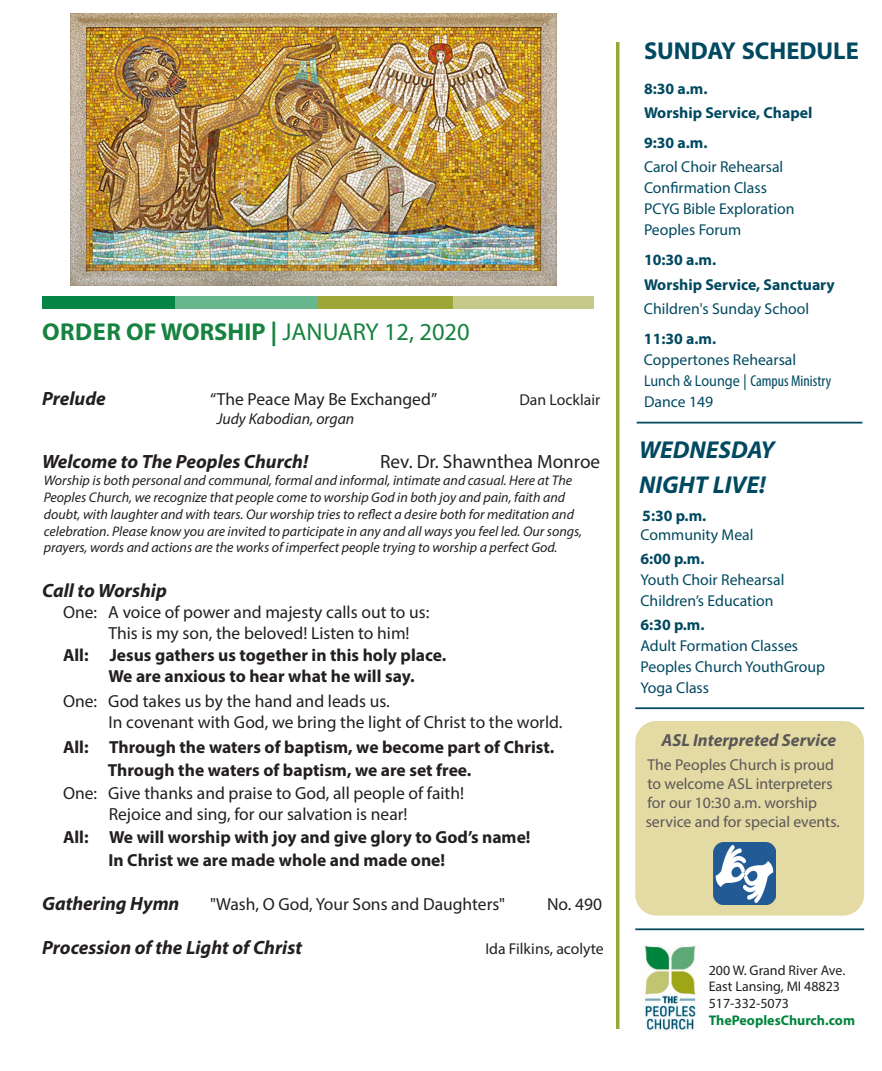
<style>
.page{position:relative;width:882px;height:1071px;background:#fff}
.page>*{position:absolute;margin:0;border:0;box-sizing:border-box;transform-origin:0 0}
.t1{font:700 24.5px "Myriad Pro";color:#178340}
.t2{font:italic 700 24.5px "Myriad Pro";color:#004960}
.t3{font:700 24.5px "Myriad Pro";color:#004960}
.t4{font:italic 700 19.25px "Myriad Pro";color:#231f20}
.t5{font:19.25px "Myriad Pro";color:#231f20}
.t6{font:17.5px "Myriad Pro";color:#231f20}
.t7{font:700 17.5px "Myriad Pro";color:#231f20}
.t8{font:italic 700 17.5px "Myriad Pro";color:#231f20}
.t9{font:15.75px "Myriad Pro";color:#004960}
.t10{font:15.75px/18.9px "Myriad Pro";color:#231f20}
.t11{font:700 15.75px "Myriad Pro";color:#004960}
.t12{font:condensed 15.75px "Myriad Pro";color:#004960}
.t13{font:italic 15.75px "Myriad Pro";color:#231f20}
.t14{font:15.75px "Myriad Pro";color:#004961}
.t15{font:italic 14px "Myriad Pro";color:#231f20}
.t16{font:14px "Myriad Pro";color:#231f20}
.t17{font:700 14px "Myriad Pro";color:#00843d}
.s1{font-weight:400}
.s2{color:#004960}
.s3{font-stretch:normal}
</style>
<div class="page">
<svg style="left:616px;top:42px;width:4px;height:987px;background:#a7b150"></svg>
<div style="left:42px;top:296px;width:134px;height:13px;background:#038644"></div>
<div style="left:453px;top:296px;width:141px;height:13px;background:#c5ca88"></div>
<div style="left:175px;top:296px;width:143px;height:13px;background:#68b68e"></div>
<div style="left:318px;top:296px;width:135px;height:13px;background:#9ea637"></div>
<div style="left:635px;top:721px;width:229px;height:195px;background:#e4daa4;border-radius:21px"></div>
<img style="left:710px;top:842px;width:69px;height:74px">
<hr style="left:635px;top:707px;width:229px;height:2px;background:#00485f">
<hr style="left:637px;top:422px;width:225px;height:2px;background:#00485f">
<img style="left:644px;top:946px;width:52px;height:86px">
<img style="left:70px;top:14px;width:487px;height:271px">
<hr style="left:635px;top:928px;width:229px;height:2px;background:#00485f">
<p class="t1" style="left:42px;top:316px;width:429px">ORDER OF WORSHIP | <span class="s1">JANUARY 12, 2020</span></p>
<p class="t4" style="left:42px;top:386px;width:65px">Prelude</p>
<p class="t6" style="left:210px;top:389px;width:229px">“The Peace May Be Exchanged”</p>
<p class="t10" style="left:519px;top:390px;width:82px">Dan Locklair</p>
<p class="t13" style="left:217px;top:409px;width:139px">Judy Kabodian, organ</p>
<p class="t4" style="left:42px;top:449px;width:268px">Welcome to The Peoples Church!</p>
<p class="t5" style="left:380px;top:450px;width:222px">Rev. Dr. Shawnthea Monroe</p>
<p class="t15" style="left:44px;top:472px;width:530px">Worship is both personal and communal, formal and informal, intimate and casual. Here at The</p>
<p class="t15" style="left:44px;top:489px;width:523px">Peoples Church, we recognize that people come to worship God in both joy and pain, faith and</p>
<p class="t15" style="left:44px;top:506px;width:532px">doubt, with laughter and with tears. Our worship tries to reflect a desire both for meditation and</p>
<p class="t15" style="left:44px;top:522px;width:540px">celebration. Please know you are invited to participate in any and all ways you feel led. Our songs,</p>
<p class="t15" style="left:44px;top:539px;width:515px">prayers, words and actions are the works of imperfect people trying to worship a perfect God.</p>
<p class="t4" style="left:42px;top:578px;width:126px">Call to Worship</p>
<p class="t6" style="left:63px;top:601px;width:368px">One: A voice of power and majesty calls out to us:</p>
<p class="t6" style="left:108px;top:622px;width:303px">This is my son, the beloved! Listen to him!</p>
<p class="t7" style="left:63px;top:644px;width:385px">All: Jesus gathers us together in this holy place.</p>
<p class="t7" style="left:108px;top:665px;width:308px">We are anxious to hear what he will say.</p>
<p class="t6" style="left:63px;top:690px;width:328px">One: God takes us by the hand and leads us.</p>
<p class="t6" style="left:108px;top:711px;width:456px">In covenant with God, we bring the light of Christ to the world.</p>
<p class="t7" style="left:63px;top:735px;width:493px">All: Through the waters of baptism, we become part of Christ.</p>
<p class="t7" style="left:108px;top:758px;width:365px">Through the waters of baptism, we are set free.</p>
<p class="t6" style="left:63px;top:782px;width:403px">One: Give thanks and praise to God, all people of faith!</p>
<p class="t6" style="left:109px;top:803px;width:300px">Rejoice and sing, for our salvation is near!</p>
<p class="t7" style="left:63px;top:825px;width:469px">All: We will worship with joy and give glory to God’s name!</p>
<p class="t7" style="left:108px;top:848px;width:338px">In Christ we are made whole and made one!</p>
<p class="t4" style="left:42px;top:891px;width:139px">Gathering Hymn</p>
<p class="t6" style="left:210px;top:893px;width:297px">"Wash, O God, Your Sons and Daughters"</p>
<p class="t6" style="left:547px;top:893px;width:56px">No. 490</p>
<p class="t4" style="left:42px;top:935px;width:262px">Procession of the Light of Christ</p>
<p class="t10" style="left:485px;top:939px;width:120px">Ida Filkins, acolyte</p>
<p class="t3" style="left:644px;top:34px;width:216px">SUNDAY SCHEDULE</p>
<p class="t11" style="left:644px;top:78px;width:65px">8:30 a.m.</p>
<p class="t11" style="left:644px;top:103px;width:170px">Worship Service, Chapel</p>
<p class="t11" style="left:644px;top:132px;width:65px">9:30 a.m.</p>
<p class="t9" style="left:644px;top:157px;width:141px">Carol Choir Rehearsal</p>
<p class="t9" style="left:644px;top:178px;width:125px">Confirmation Class</p>
<p class="t9" style="left:644px;top:199px;width:152px">PCYG Bible Exploration</p>
<p class="t14" style="left:644px;top:220px;width:99px">Peoples Foru<span class="s2">m</span></p>
<p class="t11" style="left:644px;top:250px;width:74px">10:30 a.m.</p>
<p class="t11" style="left:644px;top:274px;width:192px">Worship Service, Sanctuary</p>
<p class="t9" style="left:644px;top:299px;width:167px">Children's Sunday School</p>
<p class="t11" style="left:644px;top:328px;width:74px">11:30 a.m.</p>
<p class="t9" style="left:644px;top:350px;width:154px">Coppertones Rehearsal</p>
<p class="t12" style="left:644px;top:371px;width:189px"><span class="s3">Lunch &amp; Lounge |</span> Campus Ministry</p>
<p class="t9" style="left:644px;top:392px;width:71px">Dance 149</p>
<p class="t2" style="left:639px;top:433px;width:137px">WEDNESDAY</p>
<p class="t2" style="left:639px;top:468px;width:128px">NIGHT LIVE!</p>
<p class="t11" style="left:642px;top:505px;width:66px">5:30 p.m.</p>
<p class="t9" style="left:641px;top:525px;width:115px">Community Meal</p>
<p class="t11" style="left:641px;top:548px;width:66px">6:00 p.m.</p>
<p class="t9" style="left:640px;top:570px;width:145px">Youth Choir Rehearsal</p>
<p class="t9" style="left:641px;top:591px;width:135px">Children’s Education</p>
<p class="t11" style="left:641px;top:614px;width:66px">6:30 p.m.</p>
<p class="t9" style="left:641px;top:636px;width:159px">Adult Formation Classes</p>
<p class="t9" style="left:641px;top:657px;width:186px">Peoples Church YouthGroup</p>
<p class="t9" style="left:641px;top:678px;width:70px">Yoga Class</p>
<p class="t8" style="left:662px;top:729px;width:176px">ASL Interpreted Service</p>
<p class="t10" style="left:646px;top:755px;width:196px">The Peoples Church is proud to welcome ASL interpreters for our 10:30 a.m. worship service and for special events.</p>
<p class="t16" style="left:709px;top:961px;width:138px">200 W. Grand River Ave.</p>
<p class="t16" style="left:709px;top:978px;width:133px">East Lansing, MI 48823</p>
<p class="t16" style="left:709px;top:995px;width:82px">517-332-5073</p>
<p class="t17" style="left:709px;top:1011px;width:148px">ThePeoplesChurch.com</p>
</div>
